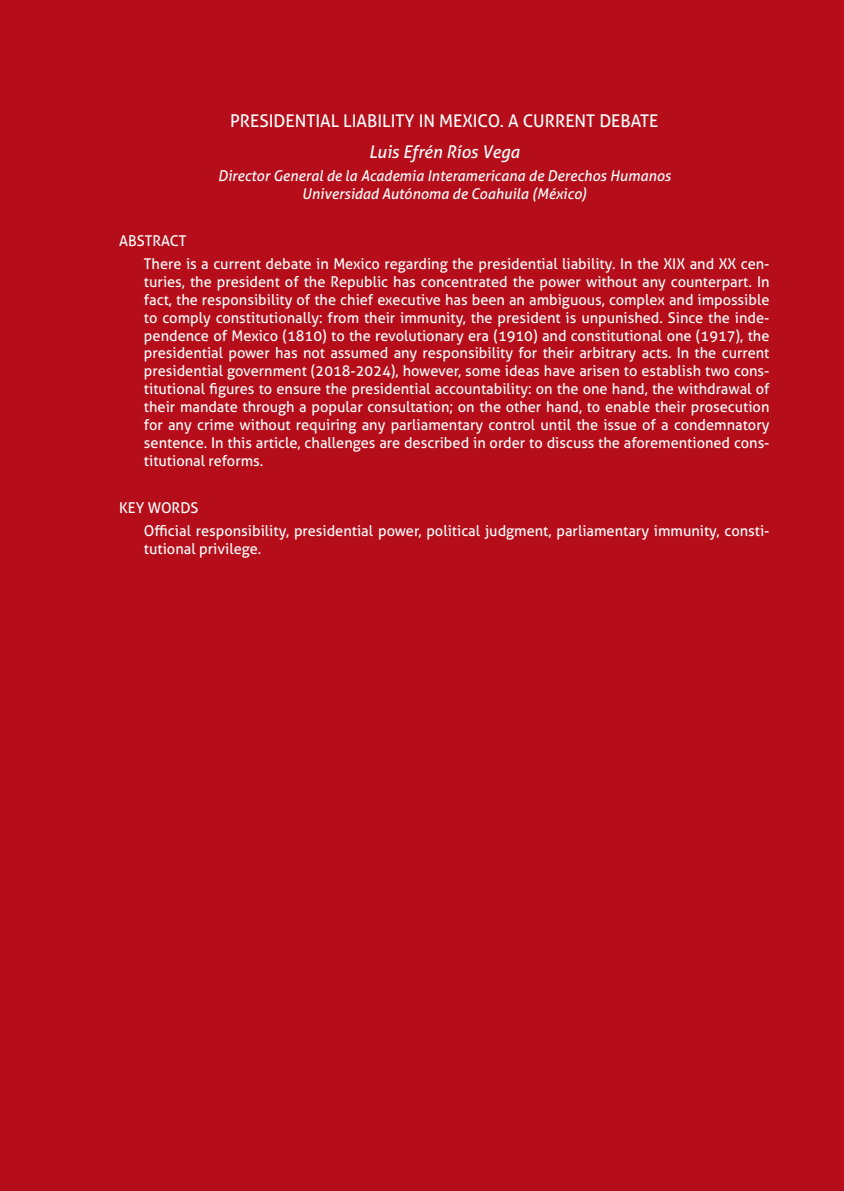
<style>
.page{position:relative;width:844px;height:1191px;background:#fff}
.page>*{position:absolute;margin:0;border:0;box-sizing:border-box;transform-origin:0 0}
.Resumen_título_inglé{font:17.5px "Aller";color:#fff}
.Resumen_autor{font:italic 17.5px "Aller";color:#fff}
.Resumen_texto{font:14.88px/17.8px "Aller";color:#fff;text-align:justify}
.Resumen_cargo{font:italic 14.88px "Aller";color:#fff}
.Resumen_cargo_con{font:italic 14.88px "Aller";color:#fff}
.Resumen_titular{font:14.88px "Aller";color:#fff}
</style>
<div class="page">
<div style="left:0;top:0;width:843px;height:1191px;background:#b50e1a"></div>
<p class="Resumen_título_inglé" style="left:230px;top:110px;width:429px">PRESIDENTIAL LIABILITY IN MEXICO. A CURRENT DEBATE</p>
<p class="Resumen_autor" style="left:369px;top:141px;width:152px">Luis Efrén Ríos Vega</p>
<p class="Resumen_cargo" style="left:218px;top:166px;width:454px">Director General de la Academia Interamericana de Derechos Humanos</p>
<p class="Resumen_cargo_con" style="left:302px;top:184px;width:286px">Universidad Autónoma de Coahuila (México)</p>
<p class="Resumen_titular" style="left:119px;top:232px;width:69px">ABSTRACT</p>
<p class="Resumen_texto" style="left:144px;top:255px;width:627px">There is a current debate in Mexico regarding the presidential liability. In the XIX and XX cen&shy;turies, the president of the Republic has concentrated the power without any counterpart. In fact, the responsibility of the chief executive has been an ambiguous, complex and impossible to comply constitutionally: from their immunity, the president is unpunished. Since the inde&shy;pendence of Mexico (1810) to the revolutionary era (1910) and constitutional one (1917), the presidential power has not assumed any responsibility for their arbitrary acts. In the current presidential government (2018-2024), however, some ideas have arisen to establish two cons&shy;titutional figures to ensure the presidential accountability: on the one hand, the withdrawal of their mandate through a popular consultation; on the other hand, to enable their prosecution for any crime without requiring any parliamentary control until the issue of a condemnatory sentence. In this article, challenges are described in order to discuss the aforementioned cons&shy;titutional reforms.</p>
<p class="Resumen_titular" style="left:119px;top:499px;width:81px">KEY WORDS</p>
<p class="Resumen_texto" style="left:144px;top:522px;width:627px">Official responsibility, presidential power, political judgment, parliamentary immunity, consti&shy;tutional privilege.</p>
</div>
